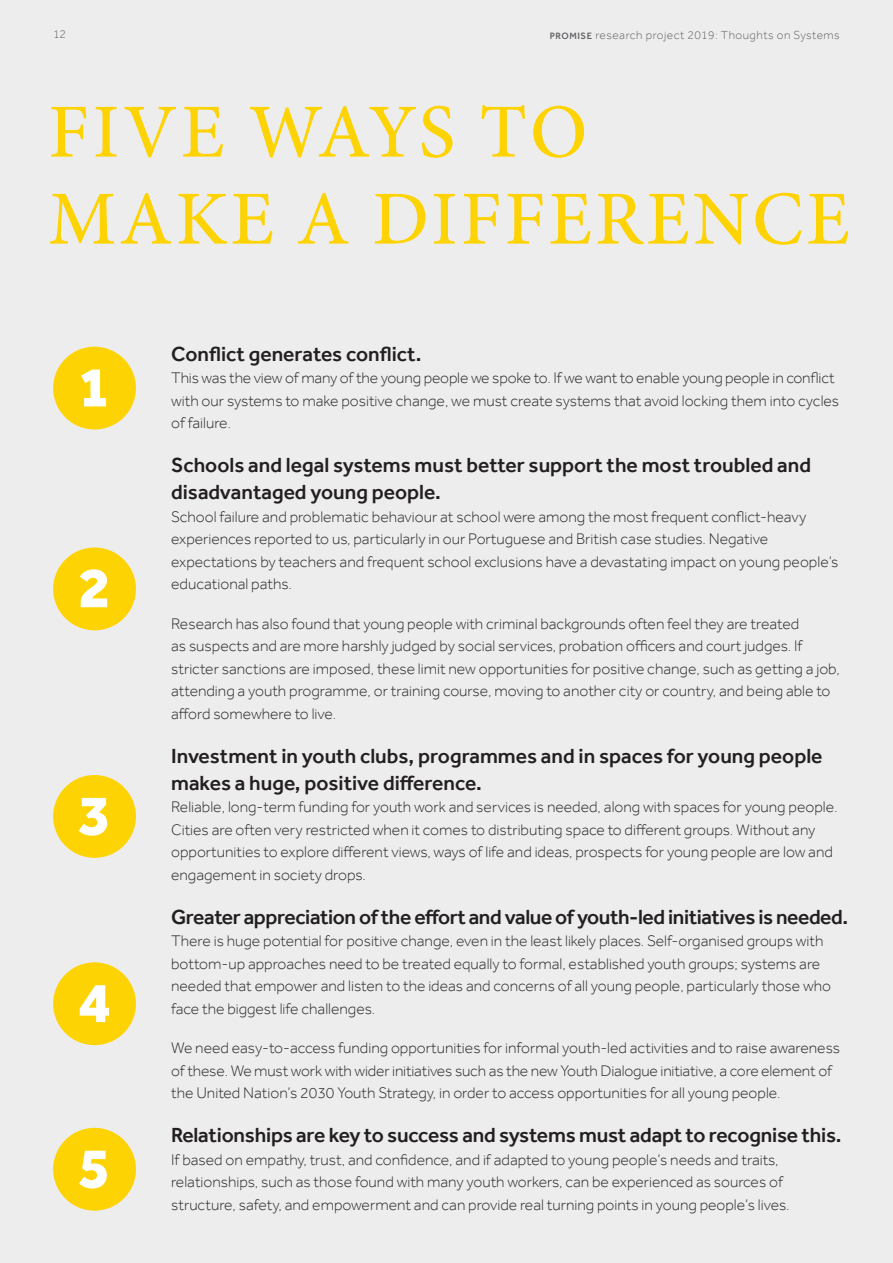
<style>
.page{position:relative;width:893px;height:1263px;background:#ededee}
.page>*{position:absolute;margin:0;border:0;box-sizing:border-box;transform-origin:0 0}
.header_effra_79_74_6{font:500 76.5px/87px "Minion Pro";letter-spacing:.04em;color:#fed304}
.infographic_effra_nu{font:800 58.5px "Effra";color:#fff}
.sub_header_effra_14{font:500 21px/27px "Effra";letter-spacing:-.005em;color:#231f20}
.body_effra_11_15_5_4{font:300 15.75px/22.5px "Effra";color:#2b292a}
.cover_sub_title_MINI{font:300 12px "Effra";letter-spacing:.04em;color:#636366}
.s1{font-weight:500;font-size:9.45px}
</style>
<div class="page">
<div style="left:53px;top:347px;width:83px;height:82px;background:#fed304;border-radius:50%"></div>
<div style="left:53px;top:547px;width:83px;height:83px;background:#fed304;border-radius:50%"></div>
<div style="left:53px;top:775px;width:83px;height:83px;background:#fed304;border-radius:50%"></div>
<div style="left:53px;top:962px;width:83px;height:83px;background:#fed304;border-radius:50%"></div>
<div style="left:53px;top:1128px;width:83px;height:83px;background:#fed304;border-radius:50%"></div>
<p class="cover_sub_title_MINI" style="left:53px;top:27px;width:14px">12</p>
<p class="cover_sub_title_MINI" style="left:550px;top:28px;width:291px"><span class="s1">PROMISE</span> research project 2019: Thoughts on Systems</p>
<p class="header_effra_79_74_6" style="left:48px;top:89px;width:803px">FIVE WAYS TO<br>MAKE A DIFFERENCE</p>
<p class="infographic_effra_nu" style="left:78px;top:352px;width:34px">1</p>
<p class="infographic_effra_nu" style="left:78px;top:553px;width:34px">2</p>
<p class="infographic_effra_nu" style="left:78px;top:780px;width:34px">3</p>
<p class="infographic_effra_nu" style="left:78px;top:968px;width:34px">4</p>
<p class="infographic_effra_nu" style="left:78px;top:1133px;width:34px">5</p>
<p class="sub_header_effra_14" style="left:171px;top:340px;width:252px">Conflict generates conflict.</p>
<p class="body_effra_11_15_5_4" style="left:171px;top:366px;width:670px">This was the view of many of the young people we spoke to. If we want to enable young people in conflict with our systems to make positive change, we must create systems that avoid locking them into cycles of failure.</p>
<p class="sub_header_effra_14" style="left:171px;top:451px;width:641px">Schools and legal systems must better support the most troubled and disadvantaged young people.</p>
<p class="body_effra_11_15_5_4" style="left:171px;top:505px;width:669px">School failure and problematic behaviour at school were among the most frequent conflict-heavy experiences reported to us, particularly in our Portuguese and British case studies. Negative expectations by teachers and frequent school exclusions have a devastating impact on young people’s educational paths.</p>
<p class="body_effra_11_15_5_4" style="left:171px;top:612px;width:670px">Research has also found that young people with criminal backgrounds often feel they are treated<br>as suspects and are more harshly judged by social services, probation officers and court judges. If stricter sanctions are imposed, these limit new opportunities for positive change, such as getting a job, attending a youth programme, or training course, moving to another city or country, and being able to afford somewhere to live.</p>
<p class="sub_header_effra_14" style="left:171px;top:742px;width:653px">Investment in youth clubs, programmes and in spaces for young people makes a huge, positive difference.</p>
<p class="body_effra_11_15_5_4" style="left:171px;top:795px;width:668px">Reliable, long-term funding for youth work and services is needed, along with spaces for young people.<br>Cities are often very restricted when it comes to distributing space to different groups. Without any opportunities to explore different views, ways of life and ideas, prospects for young people are low and engagement in society drops.</p>
<p class="sub_header_effra_14" style="left:171px;top:903px;width:678px">Greater appreciation of the effort and value of youth-led initiatives is needed.</p>
<p class="body_effra_11_15_5_4" style="left:171px;top:929px;width:661px">There is huge potential for positive change, even in the least likely places. Self-organised groups with bottom-up approaches need to be treated equally to formal, established youth groups; systems are needed that empower and listen to the ideas and concerns of all young people, particularly those who face the biggest life challenges.</p>
<p class="body_effra_11_15_5_4" style="left:171px;top:1036px;width:671px">We need easy-to-access funding opportunities for informal youth-led activities and to raise awareness of these. We must work with wider initiatives such as the new Youth Dialogue initiative, a core element of the United Nation’s 2030 Youth Strategy, in order to access opportunities for all young people.</p>
<p class="sub_header_effra_14" style="left:171px;top:1121px;width:672px">Relationships are key to success and systems must adapt to recognise this.</p>
<p class="body_effra_11_15_5_4" style="left:171px;top:1148px;width:620px">If based on empathy, trust, and confidence, and if adapted to young people’s needs and traits, relationships, such as those found with many youth workers, can be experienced as sources of structure, safety, and empowerment and can provide real turning points in young people’s lives.</p>
</div>
